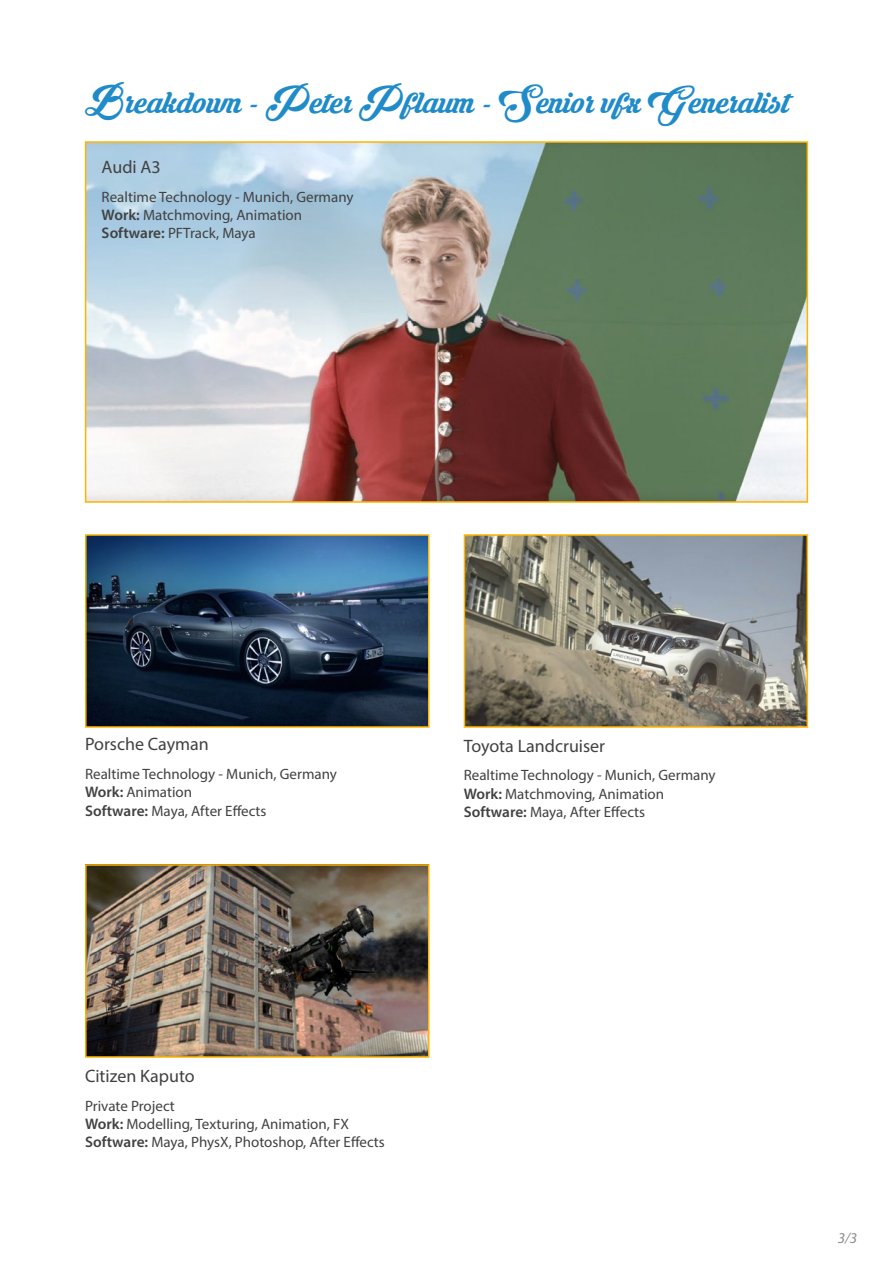
<style>
.page{position:relative;width:893px;height:1263px;background:#fff}
.page>*{position:absolute;margin:0;border:0;box-sizing:border-box;transform-origin:0 0}
.t1{font:37.5px "Krinkes Decor PERSONALUSE";color:#208bc9}
.t2{font:18px "Myriad Pro";color:#414141}
.t3{font:15px/18.3px "Myriad Pro";color:#414141}
.t4{font:italic 15px "Myriad Pro";color:#8c8c8c}
.s1{font-weight:600;font-size:15.3px}
</style>
<div class="page">
<img style="left:88px;top:144px;width:717px;height:356px">
<div style="left:85px;top:141px;width:723px;height:362px;border:2px solid #ffb400"></div>
<img style="left:467px;top:537px;width:338px;height:188px">
<div style="left:464px;top:534px;width:344px;height:194px;border:2px solid #ffb400"></div>
<img style="left:88px;top:537px;width:338px;height:188px">
<div style="left:85px;top:534px;width:344px;height:194px;border:2px solid #ffb400"></div>
<img style="left:88px;top:867px;width:338px;height:188px">
<div style="left:85px;top:864px;width:344px;height:194px;border:2px solid #ffb400"></div>
<h1 class="t1" style="left:85px;top:78px;width:706px">Breakdown - Peter Pflaum - Senior vfx Generalist</h1>
<p class="t2" style="left:102px;top:156px;width:61px">Audi A3</p>
<p class="t3" style="left:102px;top:187px;width:253px">Realtime Technology - Munich, Germany<br><span class="s1">Work:</span> Matchmoving, Animation<br><span class="s1">Software:</span> PFTrack, Maya</p>
<p class="t2" style="left:85px;top:733px;width:125px">Porsche Cayman</p>
<p class="t3" style="left:85px;top:764px;width:253px">Realtime Technology - Munich, Germany<br><span class="s1">Work:</span> Animation<br><span class="s1">Software:</span> Maya, After Effects</p>
<p class="t2" style="left:464px;top:735px;width:143px">Toyota Landcruiser</p>
<p class="t3" style="left:464px;top:766px;width:253px">Realtime Technology - Munich, Germany<br><span class="s1">Work:</span> Matchmoving, Animation<br><span class="s1">Software:</span> Maya, After Effects</p>
<p class="t2" style="left:85px;top:1064px;width:111px">Citizen Kaputo</p>
<p class="t3" style="left:85px;top:1096px;width:301px">Private Project<br><span class="s1">Work:</span> Modelling, Texturing, Animation, FX<br><span class="s1">Software:</span> Maya, PhysX, Photoshop, After Effects</p>
<p class="t4" style="left:838px;top:1229px;width:21px">3/3</p>
</div>
